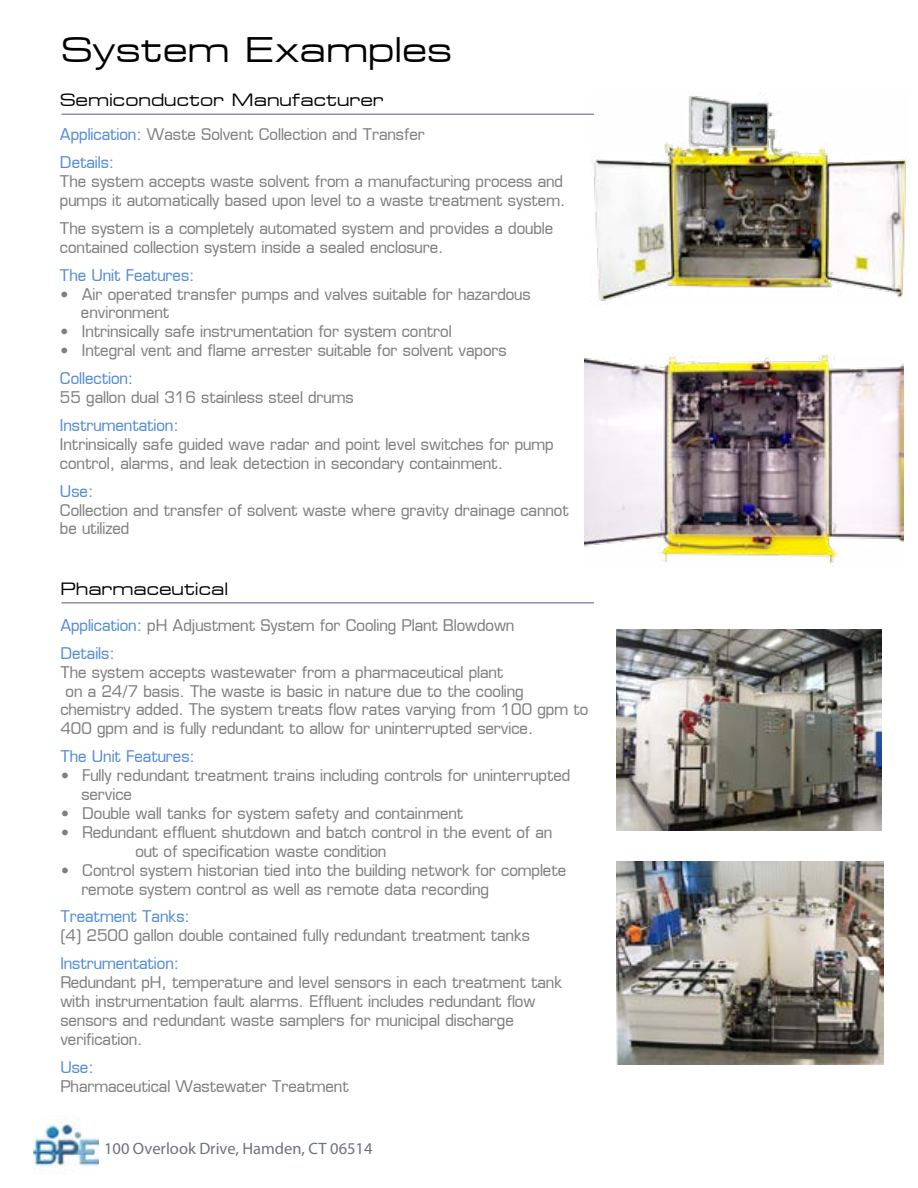
<style>
.page{position:relative;width:918px;height:1188px;background:#fff}
.page>*{position:absolute;margin:0;border:0;box-sizing:border-box;transform-origin:0 0}
.t1{font:42px "Metrostyle Extended";color:#000101}
.t2{font:21px "Metrostyle Extended";color:#000}
.t3{font:16.5px "Myriad Pro";color:#6a747b}
.t4{font:15.75px/18.9px "Metrostyle";color:#7f7f7f}
.t5{font:15.75px "Metrostyle";color:#548dd4}
.s1{color:#548dd4}
</style>
<div class="page">
<img style="left:34px;top:1115px;width:64px;height:52px">
<img style="left:616px;top:629px;width:265px;height:201px">
<img style="left:617px;top:862px;width:266px;height:202px">
<img style="left:591px;top:92px;width:316px;height:209px">
<hr style="left:62px;top:114px;width:532px;height:1px;background:#58578e">
<hr style="left:62px;top:603px;width:532px;height:1px;background:#58578e">
<img style="left:585px;top:354px;width:318px;height:210px">
<h1 class="t1" style="left:62px;top:27px;width:392px">System Examples</h1>
<h2 class="t2" style="left:60px;top:89px;width:325px">Semiconductor Manufacturer</h2>
<p class="t4" style="left:60px;top:121px;width:366px;line-height:27.9px"><span class="s1">Application:</span> Waste Solvent Collection and Transfer<br><span class="s1">Details:</span></p>
<p class="t4" style="left:60px;top:172px;width:507px">The system accepts waste solvent from a manufacturing process and pumps it automatically based upon level to a waste treatment system.</p>
<p class="t4" style="left:60px;top:219px;width:495px">The system is a completely automated system and provides a double contained collection system inside a sealed enclosure.</p>
<p class="t5" style="left:60px;top:265px;width:136px">The Unit Features:</p>
<p class="t4" style="left:81px;top:284px;width:451px;text-indent:-21px">• Air operated transfer pumps and valves suitable for hazardous environment</p>
<p class="t4" style="left:60px;top:322px;width:393px">• Intrinsically safe instrumentation for system control</p>
<p class="t4" style="left:60px;top:341px;width:448px">• Integral vent and flame arrester suitable for solvent vapors</p>
<p class="t5" style="left:60px;top:369px;width:75px">Collection:</p>
<p class="t4" style="left:60px;top:388px;width:295px">55 gallon dual 316 stainless steel drums</p>
<p class="t5" style="left:60px;top:415px;width:120px">Instrumentation:</p>
<p class="t4" style="left:60px;top:435px;width:495px">Intrinsically safe guided wave radar and point level switches for pump control, alarms, and leak detection in secondary containment.</p>
<p class="t5" style="left:60px;top:481px;width:35px">Use:</p>
<p class="t4" style="left:60px;top:500px;width:510px">Collection and transfer of solvent waste where gravity drainage cannot be utilized</p>
<h2 class="t2" style="left:60px;top:578px;width:170px">Pharmaceutical</h2>
<p class="t4" style="left:60px;top:611px;width:456px;line-height:27.9px"><span class="s1">Application:</span> pH Adjustment System for Cooling Plant Blowdown<br><span class="s1">Details:</span></p>
<p class="t4" style="left:60px;top:662px;width:445px">The system accepts wastewater from a pharmaceutical plant</p>
<p class="t4" style="left:66px;top:681px;width:460px">on a 24/7 basis. The waste is basic in nature due to the cooling</p>
<p class="t4" style="left:60px;top:700px;width:529px">chemistry added. The system treats flow rates varying from 100 gpm to</p>
<p class="t4" style="left:60px;top:719px;width:474px">400 gpm and is fully redundant to allow for uninterrupted service.</p>
<p class="t5" style="left:60px;top:747px;width:136px">The Unit Features:</p>
<p class="t4" style="left:81px;top:766px;width:491px;text-indent:-21px">• Fully redundant treatment trains including controls for uninterrupted service</p>
<p class="t4" style="left:60px;top:804px;width:405px">• Double wall tanks for system safety and containment</p>
<p class="t4" style="left:135px;top:823px;width:418px;text-indent:-75px">• Redundant effluent shutdown and batch control in the event of an out of specification waste condition</p>
<p class="t4" style="left:81px;top:860px;width:486px;text-indent:-21px">• Control system historian tied into the building network for complete remote system control as well as remote data recording</p>
<p class="t5" style="left:60px;top:907px;width:131px">Treatment Tanks:</p>
<p class="t4" style="left:60px;top:926px;width:471px">(4) 2500 gallon double contained fully redundant treatment tanks</p>
<p class="t5" style="left:60px;top:954px;width:120px">Instrumentation:</p>
<p class="t4" style="left:60px;top:973px;width:503px">Redundant pH, temperature and level sensors in each treatment tank with instrumentation fault alarms. Effluent includes redundant flow sensors and redundant waste samplers for municipal discharge verification.</p>
<p class="t5" style="left:60px;top:1057px;width:35px">Use:</p>
<p class="t4" style="left:60px;top:1076px;width:290px">Pharmaceutical Wastewater Treatment</p>
<p class="t3" style="left:104px;top:1139px;width:270px">100 Overlook Drive, Hamden, CT 06514</p>
</div>
